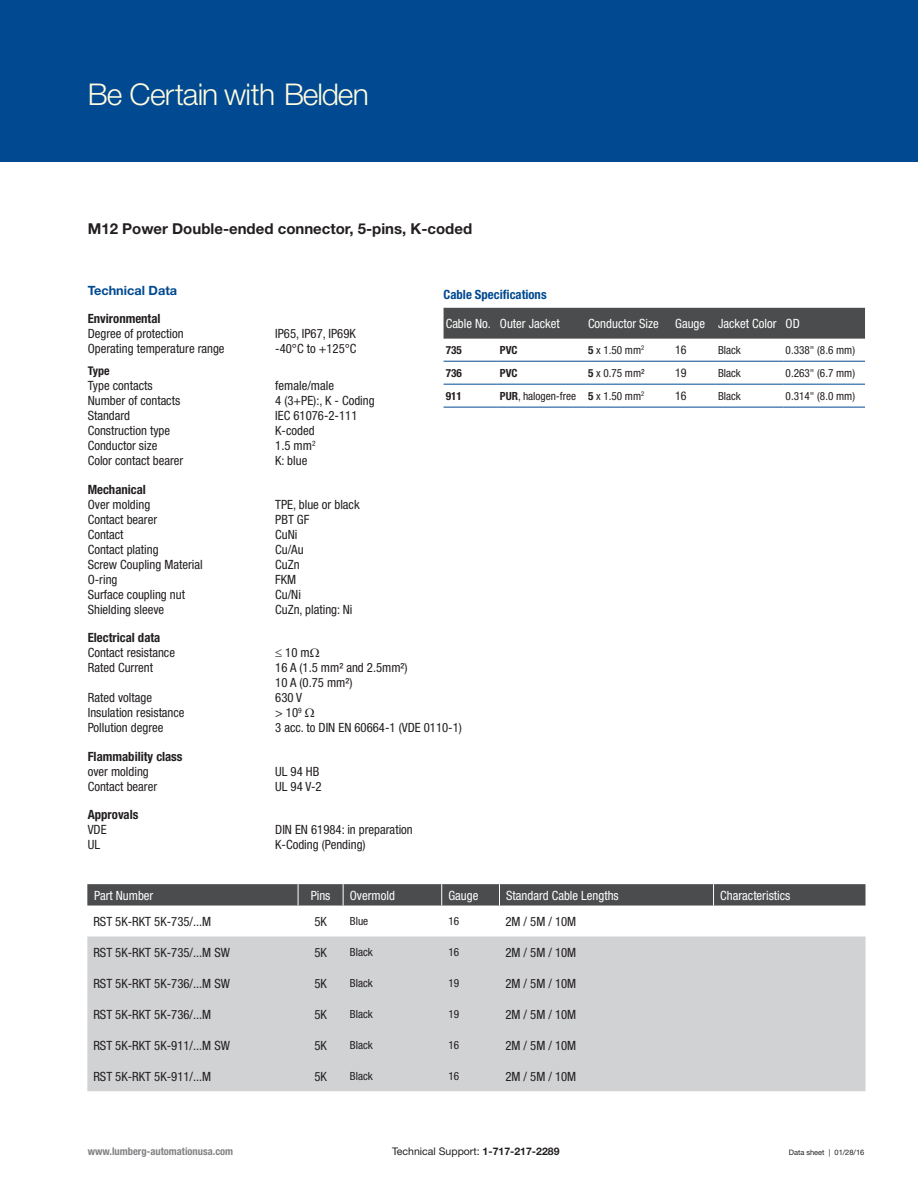
<style>
.page{position:relative;width:918px;height:1188px;background:#fff}
.page>*{position:absolute;margin:0;border:0;box-sizing:border-box;transform-origin:0 0}
.t1{font:300 30px "Helvetica Neue";letter-spacing:-.03em;color:#fffce0}
.t2{font:700 15px "Helvetica Neue";color:#231f20}
.t3{font:condensed 12.75px "Helvetica Neue LT";color:#231f20}
.t4{font:condensed 12.75px "Helvetica Neue LT";color:#fff}
.t5{font:700 condensed 12.75px "Helvetica Neue LT";color:#231f20}
.t6{font:700 condensed 12.75px "Helvetica Neue LT";color:#014990}
.t7{font:700 12.75px "Helvetica Neue";color:#014990}
.t8{font:condensed 12px "Helvetica Neue LT";color:#231f20}
.t9{font:700 condensed 12px "Helvetica Neue LT Std";color:#231f20}
.t10{font:condensed 11.25px "Helvetica Neue LT";color:#231f20}
.t11{font:700 condensed 11.25px "Helvetica Neue LT";color:#231f20}
.t12{font:10.5px "Helvetica Neue";color:#231f20}
.t13{font:700 condensed 10.5px "Helvetica Neue LT";color:#808285}
.TEXT{font:7.5px "Helvetica Neue LT Std";letter-spacing:-.005em;color:#231f20}
.s1{font-weight:700}
</style>
<div class="page">
<div style="left:0;top:0;width:918px;height:162px;background:#014990"></div>
<div style="left:87px;top:936px;width:779px;height:155px;background:#d1d2d4"></div>
<svg style="left:87px;top:884px;width:779px;height:22px;background:#515253"></svg>
<div style="left:444px;top:308px;width:421px;height:31px;background:#4b4c4d"></div>
<hr style="left:498px;top:361px;width:88px;height:1px;background:#014990">
<hr style="left:586px;top:361px;width:87px;height:1px;background:#014990">
<hr style="left:586px;top:384px;width:87px;height:1px;background:#014990">
<hr style="left:673px;top:384px;width:43px;height:1px;background:#014990">
<hr style="left:586px;top:407px;width:87px;height:1px;background:#014990">
<hr style="left:673px;top:361px;width:43px;height:1px;background:#014990">
<hr style="left:673px;top:407px;width:43px;height:1px;background:#014990">
<hr style="left:716px;top:361px;width:67px;height:1px;background:#014990">
<hr style="left:716px;top:384px;width:67px;height:1px;background:#014990">
<hr style="left:783px;top:361px;width:82px;height:1px;background:#014990">
<hr style="left:783px;top:384px;width:82px;height:1px;background:#014990">
<hr style="left:444px;top:361px;width:54px;height:1px;background:#014990">
<hr style="left:444px;top:384px;width:54px;height:1px;background:#014990">
<hr style="left:444px;top:407px;width:54px;height:1px;background:#014990">
<hr style="left:498px;top:384px;width:88px;height:1px;background:#014990">
<hr style="left:498px;top:407px;width:88px;height:1px;background:#014990">
<hr style="left:716px;top:407px;width:67px;height:1px;background:#014990">
<hr style="left:783px;top:407px;width:82px;height:1px;background:#014990">
<h1 class="t1" style="left:88px;top:76px;width:283px">Be Certain with Belden</h1>
<p class="t2" style="left:88px;top:219px;width:386px">M12 Power Double-ended connector, 5-pins, K-coded</p>
<p class="t7" style="left:88px;top:283px;width:91px">Technical Data</p>
<p class="t5" style="left:88px;top:311px;width:74px">Environmental</p>
<p class="t3" style="left:88px;top:327px;width:98px">Degree of protection</p>
<p class="t3" style="left:275px;top:327px;width:82px">IP65, IP67, IP69K</p>
<p class="t3" style="left:88px;top:342px;width:138px">Operating temperature range</p>
<p class="t3" style="left:275px;top:342px;width:83px">-40°C to +125°C</p>
<p class="t9" style="left:88px;top:364px;width:23px">Type</p>
<p class="t3" style="left:88px;top:378px;width:66px">Type contacts</p>
<p class="t3" style="left:275px;top:378px;width:60px">female/male</p>
<p class="t3" style="left:88px;top:393px;width:94px">Number of contacts</p>
<p class="t3" style="left:275px;top:393px;width:101px">4 (3+PE):, K - Coding</p>
<p class="t3" style="left:88px;top:408px;width:44px">Standard</p>
<p class="t3" style="left:275px;top:408px;width:84px">IEC 61076-2-111</p>
<p class="t3" style="left:88px;top:423px;width:84px">Construction type</p>
<p class="t3" style="left:275px;top:423px;width:41px">K-coded</p>
<p class="t3" style="left:88px;top:438px;width:71px">Conductor size</p>
<p class="t3" style="left:275px;top:438px;width:42px">1.5 mm<sup>2</sup></p>
<p class="t3" style="left:88px;top:453px;width:97px">Color contact bearer</p>
<p class="t3" style="left:275px;top:453px;width:34px">K: blue</p>
<p class="t5" style="left:88px;top:481px;width:60px">Mechanical</p>
<p class="t3" style="left:88px;top:497px;width:64px">Over molding</p>
<p class="t3" style="left:275px;top:497px;width:86px">TPE, blue or black</p>
<p class="t3" style="left:88px;top:512px;width:71px">Contact bearer</p>
<p class="t3" style="left:275px;top:512px;width:36px">PBT GF</p>
<p class="t3" style="left:88px;top:527px;width:37px">Contact</p>
<p class="t3" style="left:275px;top:527px;width:24px">CuNi</p>
<p class="t3" style="left:88px;top:542px;width:72px">Contact plating</p>
<p class="t3" style="left:275px;top:542px;width:30px">Cu/Au</p>
<p class="t3" style="left:88px;top:557px;width:117px">Screw Coupling Material</p>
<p class="t3" style="left:275px;top:557px;width:26px">CuZn</p>
<p class="t3" style="left:88px;top:572px;width:31px">O-ring</p>
<p class="t3" style="left:275px;top:572px;width:23px">FKM</p>
<p class="t3" style="left:88px;top:587px;width:99px">Surface coupling nut</p>
<p class="t3" style="left:275px;top:587px;width:27px">Cu/Ni</p>
<p class="t3" style="left:88px;top:602px;width:78px">Shielding sleeve</p>
<p class="t3" style="left:275px;top:602px;width:79px">CuZn, plating: Ni</p>
<p class="t5" style="left:88px;top:630px;width:74px">Electrical data</p>
<p class="t3" style="left:88px;top:645px;width:89px">Contact resistance</p>
<p class="t3" style="left:275px;top:645px;width:36px">≤ 10 m</p>
<p class="t3" style="left:88px;top:660px;width:67px">Rated Current</p>
<p class="t3" style="left:275px;top:660px;width:134px">16 A (1.5 mm² and 2.5mm²)</p>
<p class="t3" style="left:275px;top:675px;width:79px">10 A (0.75 mm²)</p>
<p class="t3" style="left:88px;top:690px;width:66px">Rated voltage</p>
<p class="t3" style="left:275px;top:690px;width:28px">630 V</p>
<p class="t3" style="left:88px;top:705px;width:98px">Insulation resistance</p>
<p class="t3" style="left:275px;top:705px;width:28px">&gt; 10<sup>9</sup></p>
<p class="t3" style="left:88px;top:720px;width:77px">Pollution degree</p>
<p class="t3" style="left:275px;top:720px;width:188px">3 acc. to DIN EN 60664-1 (VDE 0110-1)</p>
<p class="t5" style="left:88px;top:748px;width:96px">Flammability class</p>
<p class="t3" style="left:88px;top:764px;width:63px">over molding</p>
<p class="t3" style="left:275px;top:764px;width:46px">UL 94 HB</p>
<p class="t3" style="left:88px;top:779px;width:71px">Contact bearer</p>
<p class="t3" style="left:275px;top:779px;width:48px">UL 94 V-2</p>
<p class="t5" style="left:88px;top:807px;width:52px">Approvals</p>
<p class="t3" style="left:88px;top:822px;width:20px">VDE</p>
<p class="t3" style="left:275px;top:822px;width:139px">DIN EN 61984: in preparation</p>
<p class="t3" style="left:88px;top:837px;width:14px">UL</p>
<p class="t3" style="left:275px;top:837px;width:92px">K-Coding (Pending)</p>
<p class="t4" style="left:94px;top:888px;width:61px">Part Number</p>
<p class="t4" style="left:311px;top:888px;width:21px">Pins</p>
<p class="t4" style="left:350px;top:888px;width:47px">Overmold</p>
<p class="t4" style="left:448px;top:888px;width:31px">Gauge</p>
<p class="t4" style="left:506px;top:888px;width:114px">Standard Cable Lengths</p>
<p class="t4" style="left:720px;top:888px;width:72px">Characteristics</p>
<p class="t3" style="left:93px;top:914px;width:119px">RST 5K-RKT 5K-735/...M</p>
<p class="t3" style="left:314px;top:914px;width:14px">5K</p>
<p class="t10" style="left:350px;top:915px;width:20px">Blue</p>
<p class="t10" style="left:448px;top:915px;width:12px">16</p>
<p class="t3" style="left:506px;top:914px;width:72px">2M / 5M / 10M</p>
<p class="t3" style="left:93px;top:945px;width:138px">RST 5K-RKT 5K-735/...M SW</p>
<p class="t3" style="left:314px;top:945px;width:14px">5K</p>
<p class="t10" style="left:350px;top:946px;width:24px">Black</p>
<p class="t10" style="left:448px;top:946px;width:12px">16</p>
<p class="t3" style="left:506px;top:945px;width:72px">2M / 5M / 10M</p>
<p class="t3" style="left:93px;top:976px;width:138px">RST 5K-RKT 5K-736/...M SW</p>
<p class="t3" style="left:314px;top:976px;width:14px">5K</p>
<p class="t10" style="left:350px;top:977px;width:24px">Black</p>
<p class="t10" style="left:448px;top:977px;width:12px">19</p>
<p class="t3" style="left:506px;top:976px;width:72px">2M / 5M / 10M</p>
<p class="t3" style="left:93px;top:1007px;width:119px">RST 5K-RKT 5K-736/...M</p>
<p class="t3" style="left:314px;top:1007px;width:14px">5K</p>
<p class="t10" style="left:350px;top:1008px;width:24px">Black</p>
<p class="t10" style="left:448px;top:1008px;width:12px">19</p>
<p class="t3" style="left:506px;top:1007px;width:72px">2M / 5M / 10M</p>
<p class="t3" style="left:93px;top:1038px;width:138px">RST 5K-RKT 5K-911/...M SW</p>
<p class="t3" style="left:314px;top:1038px;width:14px">5K</p>
<p class="t10" style="left:350px;top:1039px;width:24px">Black</p>
<p class="t10" style="left:448px;top:1039px;width:12px">16</p>
<p class="t3" style="left:506px;top:1038px;width:72px">2M / 5M / 10M</p>
<p class="t3" style="left:93px;top:1069px;width:119px">RST 5K-RKT 5K-911/...M</p>
<p class="t3" style="left:314px;top:1069px;width:14px">5K</p>
<p class="t10" style="left:350px;top:1070px;width:24px">Black</p>
<p class="t10" style="left:448px;top:1070px;width:12px">16</p>
<p class="t3" style="left:506px;top:1069px;width:72px">2M / 5M / 10M</p>
<p class="t6" style="left:444px;top:287px;width:105px">Cable Specifications</p>
<p class="t4" style="left:446px;top:316px;width:47px">Cable No.</p>
<p class="t4" style="left:500px;top:316px;width:61px">Outer Jacket</p>
<p class="t4" style="left:588px;top:316px;width:72px">Conductor Size</p>
<p class="t4" style="left:675px;top:316px;width:31px">Gauge</p>
<p class="t4" style="left:718px;top:316px;width:60px">Jacket Color</p>
<p class="t4" style="left:786px;top:316px;width:16px">OD</p>
<p class="t11" style="left:446px;top:343px;width:18px">735</p>
<p class="t11" style="left:500px;top:343px;width:19px">PVC</p>
<p class="t10" style="left:588px;top:344px;width:58px"><span class="s1">5</span> x 1.50 mm<sup>2</sup></p>
<p class="t8" style="left:675px;top:343px;width:13px">16</p>
<p class="t10" style="left:718px;top:344px;width:24px">Black</p>
<p class="t10" style="left:786px;top:344px;width:71px">0.338" (8.6 mm)</p>
<p class="t11" style="left:446px;top:366px;width:18px">736</p>
<p class="t11" style="left:500px;top:366px;width:19px">PVC</p>
<p class="t10" style="left:588px;top:367px;width:58px"><span class="s1">5</span> x 0.75 mm²</p>
<p class="t8" style="left:675px;top:366px;width:13px">19</p>
<p class="t10" style="left:718px;top:367px;width:24px">Black</p>
<p class="t10" style="left:786px;top:367px;width:71px">0.263" (6.7 mm)</p>
<p class="t11" style="left:446px;top:389px;width:18px">911</p>
<p class="t10" style="left:500px;top:390px;width:78px"><span class="s1">PUR</span>, halogen-free</p>
<p class="t10" style="left:588px;top:390px;width:58px"><span class="s1">5</span> x 1.50 mm<sup>2</sup></p>
<p class="t8" style="left:675px;top:389px;width:13px">16</p>
<p class="t10" style="left:718px;top:390px;width:24px">Black</p>
<p class="t10" style="left:786px;top:390px;width:71px">0.314" (8.0 mm)</p>
<p class="t13" style="left:88px;top:1145px;width:147px">www.lumberg-automationusa.com</p>
<p class="t12" style="left:392px;top:1145px;width:169px">Technical Support: <span class="s1">1-717-217-2289</span></p>
<p class="TEXT" style="left:789px;top:1148px;width:77px">Data sheet | 01/28/16</p>
</div>
